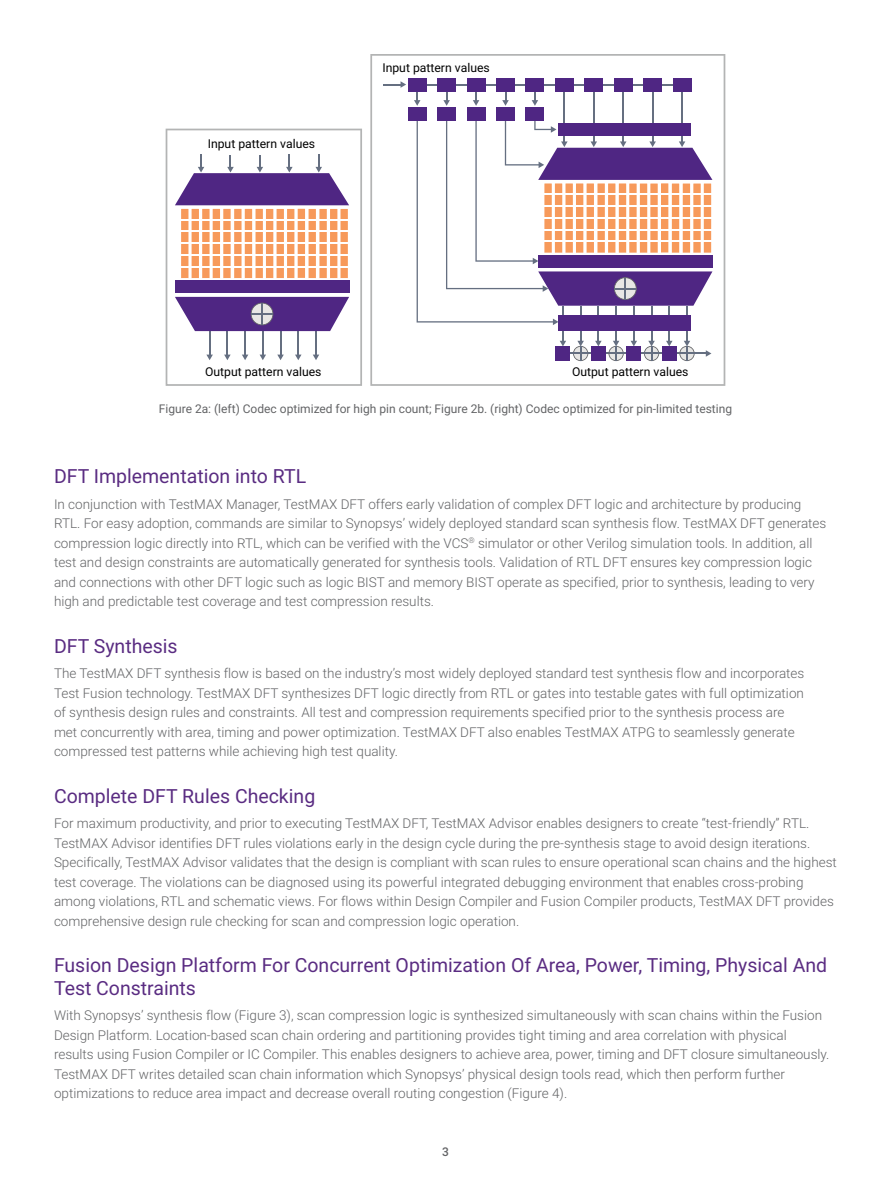
<style>
.page{position:relative;width:891px;height:1188px;background:#fff}
.page>*{position:absolute;margin:0;border:0;box-sizing:border-box;transform-origin:0 0}
.HEADING_1{font:19.5px/22.5px "Roboto";color:#5a2c82}
.BODY_COPY{font:300 13.5px/19.5px "Roboto";color:#636466}
.t1{font:12.15px "Roboto";color:#000}
.FIGURE_CAPTION{font:12px "Roboto";color:#636466}
.t2{font:500 12px "Roboto";color:#636466}
</style>
<div class="page">
<svg style="left:370px;top:54px;width:355px;height:332px"></svg>
<div style="left:559px;top:316px;width:132px;height:15px;background:#4f2683"></div>
<svg style="left:666px;top:331px;width:7px;height:15px"></svg>
<svg style="left:631px;top:331px;width:6px;height:15px"></svg>
<svg style="left:595px;top:331px;width:7px;height:15px"></svg>
<svg style="left:560px;top:331px;width:6px;height:15px"></svg>
<svg style="left:414px;top:91px;width:6px;height:15px"></svg>
<svg style="left:443px;top:91px;width:7px;height:15px"></svg>
<svg style="left:473px;top:91px;width:6px;height:15px"></svg>
<svg style="left:502px;top:91px;width:7px;height:15px"></svg>
<svg style="left:532px;top:91px;width:6px;height:15px"></svg>
<hr style="left:564px;top:85px;width:1px;height:57px;background:#656f81">
<hr style="left:593px;top:85px;width:1px;height:57px;background:#656f81">
<hr style="left:623px;top:85px;width:1px;height:57px;background:#656f81">
<hr style="left:652px;top:85px;width:1px;height:57px;background:#656f81">
<hr style="left:681px;top:85px;width:2px;height:57px;background:#656f81">
<div style="left:408px;top:107px;width:19px;height:13px;background:#4f2683"></div>
<div style="left:437px;top:107px;width:19px;height:13px;background:#4f2683"></div>
<div style="left:467px;top:107px;width:18px;height:13px;background:#4f2683"></div>
<div style="left:496px;top:107px;width:19px;height:13px;background:#4f2683"></div>
<div style="left:526px;top:107px;width:18px;height:13px;background:#4f2683"></div>
<hr style="left:417px;top:84px;width:263px;height:1px;background:#656f81">
<div style="left:408px;top:78px;width:19px;height:13px;background:#4f2683"></div>
<div style="left:437px;top:78px;width:19px;height:13px;background:#4f2683"></div>
<div style="left:467px;top:78px;width:18px;height:13px;background:#4f2683"></div>
<div style="left:496px;top:78px;width:19px;height:13px;background:#4f2683"></div>
<div style="left:526px;top:78px;width:18px;height:13px;background:#4f2683"></div>
<div style="left:555px;top:78px;width:19px;height:13px;background:#4f2683"></div>
<div style="left:585px;top:78px;width:18px;height:13px;background:#4f2683"></div>
<div style="left:614px;top:78px;width:19px;height:13px;background:#4f2683"></div>
<div style="left:643px;top:78px;width:19px;height:13px;background:#4f2683"></div>
<div style="left:673px;top:78px;width:18px;height:13px;background:#4f2683"></div>
<svg style="left:383px;top:81px;width:23px;height:7px"></svg>
<hr style="left:562px;top:353px;width:145px;height:1px;background:#656f81">
<svg style="left:706px;top:350px;width:5px;height:7px"></svg>
<svg style="left:573px;top:331px;width:15px;height:30px"></svg>
<svg style="left:608px;top:331px;width:16px;height:30px"></svg>
<svg style="left:644px;top:331px;width:15px;height:30px"></svg>
<svg style="left:679px;top:331px;width:16px;height:30px"></svg>
<div style="left:556px;top:346px;width:14px;height:15px;background:#4f2683"></div>
<div style="left:591px;top:346px;width:15px;height:15px;background:#4f2683"></div>
<div style="left:627px;top:346px;width:14px;height:15px;background:#4f2683"></div>
<div style="left:662px;top:346px;width:14px;height:15px;background:#4f2683"></div>
<svg style="left:417px;top:114px;width:295px;height:211px"></svg>
<hr style="left:543px;top:194px;width:169px;height:1px;background:#fff">
<hr style="left:543px;top:205px;width:169px;height:2px;background:#fff">
<hr style="left:544px;top:217px;width:168px;height:2px;background:#fff">
<hr style="left:544px;top:229px;width:168px;height:1px;background:#fff">
<hr style="left:544px;top:241px;width:168px;height:1px;background:#fff">
<svg style="left:166px;top:129px;width:196px;height:257px"></svg>
<div style="left:175px;top:280px;width:174px;height:13px;background:#4f2683"></div>
<svg style="left:175px;top:297px;width:174px;height:63px"></svg>
<hr style="left:251px;top:313px;width:22px;height:2px;background:#656f81">
<hr style="left:261px;top:303px;width:2px;height:22px;background:#656f81">
<svg style="left:175px;top:154px;width:174px;height:124px"></svg>
<hr style="left:180px;top:219px;width:168px;height:2px;background:#fff">
<hr style="left:180px;top:231px;width:168px;height:1px;background:#fff">
<hr style="left:181px;top:242px;width:168px;height:2px;background:#fff">
<hr style="left:181px;top:254px;width:168px;height:2px;background:#fff">
<hr style="left:180px;top:266px;width:169px;height:2px;background:#fff">
<p class="t1" style="left:208px;top:135px;width:109px">Input pattern values</p>
<p class="t1" style="left:382px;top:59px;width:109px">Input pattern values</p>
<p class="t1" style="left:572px;top:363px;width:118px">Output pattern values</p>
<p class="FIGURE_CAPTION" style="left:159px;top:400px;width:575px">Figure 2a: (left) Codec optimized for high pin count; Figure 2b. (right) Codec optimized for pin-limited testing</p>
<p class="t1" style="left:205px;top:363px;width:118px">Output pattern values</p>
<p class="HEADING_1" style="left:54px;top:464px;width:254px">DFT Implementation into RTL</p>
<p class="BODY_COPY" style="left:54px;top:494px;width:774px">In conjunction with TestMAX Manager, TestMAX DFT offers early validation of complex DFT logic and architecture by producing RTL. For easy adoption, commands are similar to Synopsys’ widely deployed standard scan synthesis flow. TestMAX DFT generates compression logic directly into RTL, which can be verified with the VCS<sup>®</sup> simulator or other Verilog simulation tools. In addition, all test and design constraints are automatically generated for synthesis tools. Validation of RTL DFT ensures key compression logic and connections with other DFT logic such as logic BIST and memory BIST operate as specified, prior to synthesis, leading to very high and predictable test coverage and test compression results.</p>
<p class="HEADING_1" style="left:54px;top:634px;width:125px">DFT Synthesis</p>
<p class="BODY_COPY" style="left:54px;top:663px;width:752px">The TestMAX DFT synthesis flow is based on the industry’s most widely deployed standard test synthesis flow and incorporates Test Fusion technology. TestMAX DFT synthesizes DFT logic directly from RTL or gates into testable gates with full optimization of synthesis design rules and constraints. All test and compression requirements specified prior to the synthesis process are met concurrently with area, timing and power optimization. TestMAX DFT also enables TestMAX ATPG to seamlessly generate compressed test patterns while achieving high test quality.</p>
<p class="HEADING_1" style="left:54px;top:784px;width:263px">Complete DFT Rules Checking</p>
<p class="BODY_COPY" style="left:54px;top:813px;width:784px">For maximum productivity, and prior to executing TestMAX DFT, TestMAX Advisor enables designers to create “test-friendly” RTL.<br>TestMAX Advisor identifies DFT rules violations early in the design cycle during the pre-synthesis stage to avoid design iterations.<br>Specifically, TestMAX Advisor validates that the design is compliant with scan rules to ensure operational scan chains and the highest test coverage. The violations can be diagnosed using its powerful integrated debugging environment that enables cross-probing among violations, RTL and schematic views. For flows within Design Compiler and Fusion Compiler products, TestMAX DFT provides comprehensive design rule checking for scan and compression logic operation.</p>
<p class="HEADING_1" style="left:54px;top:953px;width:775px">Fusion Design Platform For Concurrent Optimization Of Area, Power, Timing, Physical And<br>Test Constraints</p>
<p class="BODY_COPY" style="left:54px;top:1005px;width:777px">With Synopsys’ synthesis flow (Figure 3), scan compression logic is synthesized simultaneously with scan chains within the Fusion Design Platform. Location-based scan chain ordering and partitioning provides tight timing and area correlation with physical results using Fusion Compiler or IC Compiler. This enables designers to achieve area, power, timing and DFT closure simultaneously.<br>TestMAX DFT writes detailed scan chain information which Synopsys’ physical design tools read, which then perform further optimizations to reduce area impact and decrease overall routing congestion (Figure 4).</p>
<p class="t2" style="left:442px;top:1144px;width:8px">3</p>
</div>
